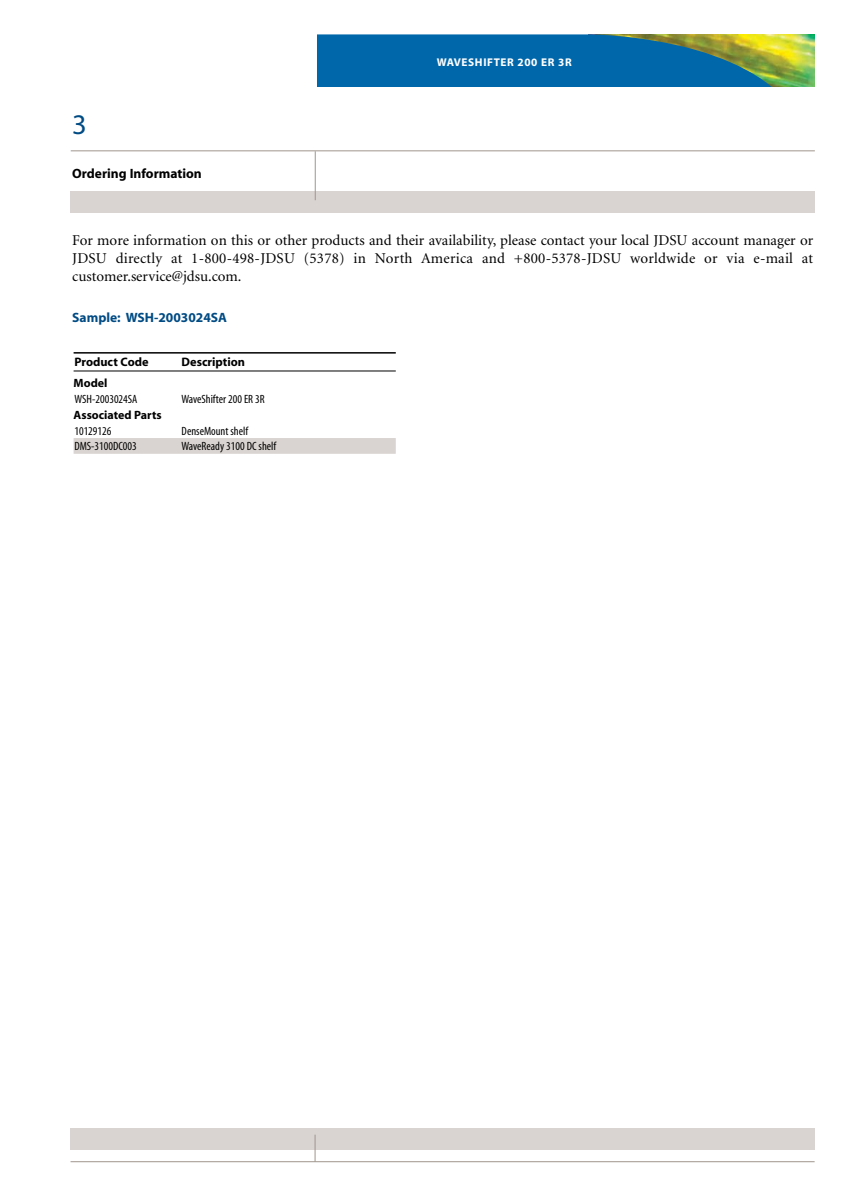
<style>
.page{position:relative;width:864px;height:1191px;background:#fff}
.page>*{position:absolute;margin:0;border:0;box-sizing:border-box;transform-origin:0 0}
.t1{font:28.5px "Myriad MM 400 600";color:#004b84}
.t2{font:15px/18px "Minion";letter-spacing:.015em;color:#000;text-align:justify}
.t3{font:13.5px "Myriad MM 700 600";color:#004b84}
.t4{font:13.5px "Myriad MM 700 600";color:#000}
.t5{font:12.3px "Myriad MM 700 600";color:#000}
.t6{font:12px "Myriad MM 400 300";color:#000}
.t7{font:12px "Myriad MM 700 600";color:#000}
.t8{font:11.25px "Myriad MM 700 600";letter-spacing:.055em;color:#fff}
</style>
<div class="page">
<hr style="left:71px;top:150px;width:744px;height:1px;background:#a0958d">
<div style="left:71px;top:191px;width:744px;height:22px;background:#d9d4d1"></div>
<hr style="left:315px;top:151px;width:1px;height:49px;background:#a0958d">
<img style="left:773px;top:34px;width:42px;height:52px">
<svg style="left:317px;top:34px;width:456px;height:52px;background:#166f9b"></svg>
<div style="left:71px;top:1128px;width:744px;height:21px;background:#d9d4d1"></div>
<svg style="left:315px;top:1134px;width:1px;height:27px"></svg>
<hr style="left:71px;top:1161px;width:744px;height:1px;background:#a0958d">
<hr style="left:74px;top:352px;width:322px;height:1px;background:#000">
<hr style="left:74px;top:370px;width:322px;height:1px;background:#000">
<div style="left:74px;top:438px;width:322px;height:16px;background:#d9d4d1"></div>
<h1 class="t1" style="left:72px;top:113px;width:16px">3</h1>
<p class="t4" style="left:72px;top:168px;width:131px">Ordering Information</p>
<p class="t8" style="left:437px;top:58px;width:137px">WAVESHIFTER 200 ER 3R</p>
<p class="t2" style="left:72px;top:232px;width:743px">For more information on this or other products and their availability, please contact your local JDSU account manager or JDSU directly at 1-800-498-JDSU (5378) in North America and +800-5378-JDSU worldwide or via e-mail at customer.service@jdsu.com.</p>
<p class="t3" style="left:72px;top:312px;width:156px">Sample: WSH-2003024SA</p>
<p class="t5" style="left:74px;top:357px;width:76px">Product Code</p>
<p class="t5" style="left:182px;top:357px;width:65px">Description</p>
<p class="t7" style="left:74px;top:379px;width:35px">Model</p>
<p class="t6" style="left:74px;top:395px;width:64px">WSH-2003024SA</p>
<p class="t6" style="left:182px;top:395px;width:85px">WaveShifter 200 ER 3R</p>
<p class="t7" style="left:74px;top:410px;width:90px">Associated Parts</p>
<p class="t6" style="left:74px;top:427px;width:38px">10129126</p>
<p class="t6" style="left:182px;top:427px;width:68px">DenseMount shelf</p>
<p class="t6" style="left:74px;top:442px;width:64px">DMS-3100DC003</p>
<p class="t6" style="left:182px;top:442px;width:96px">WaveReady 3100 DC shelf</p>
</div>
